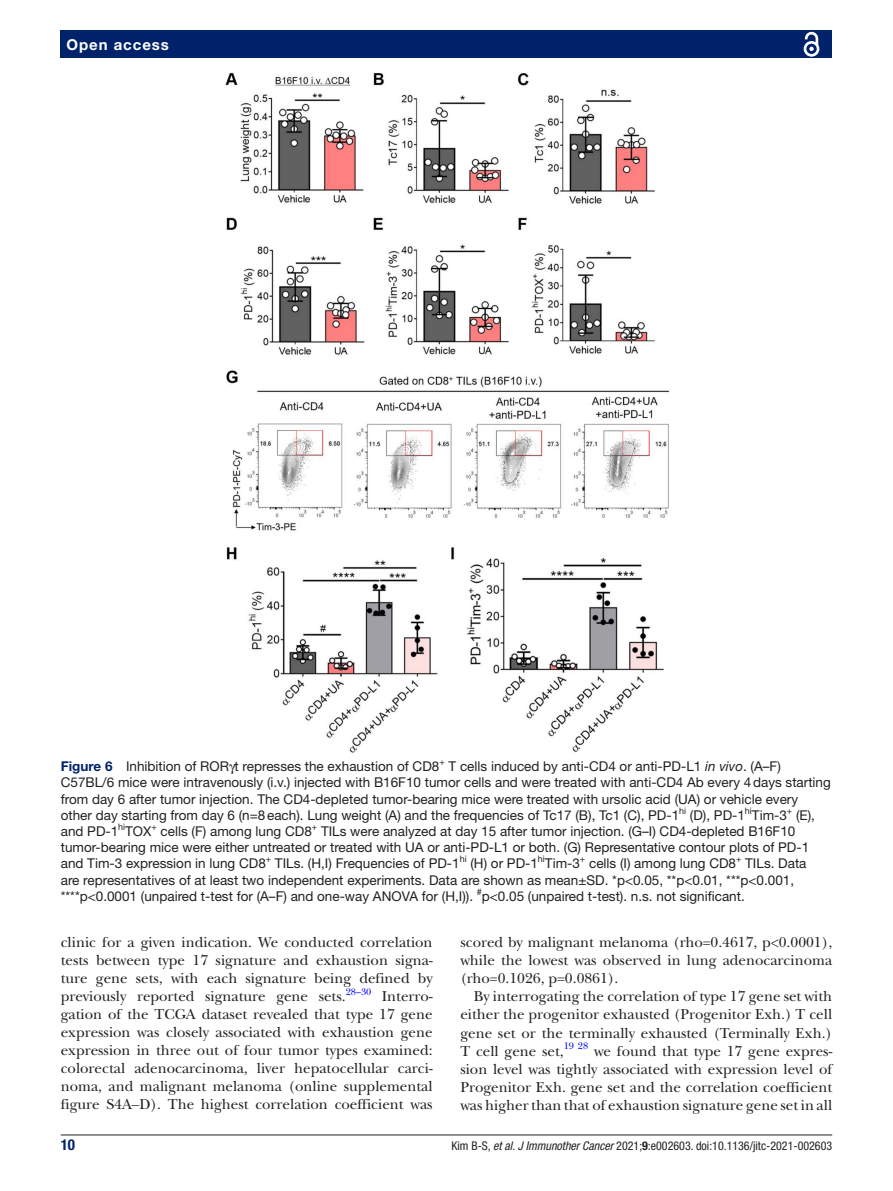
<style>
.page{position:relative;width:893px;height:1191px;background:#fff}
.page>*{position:absolute;margin:0;border:0;box-sizing:border-box;transform-origin:0 0}
.t1{font:15px/18px "New Baskerville";color:#231f20;text-align:justify}
.t2{font:700 15px "Helvetica Neue LT Std";letter-spacing:.065em;color:#fff}
.t3{font:700 condensed 15px "Helvetica Neue LT Std";color:#00226b}
.t4{font:13.5px/16.2px "Helvetica Neue LT Std";color:#231f20}
.t5{font:condensed 12px "Helvetica Neue LT Std";color:#231f20}
.t6{font:9px "Helvetica Neue LT Std";color:#231f20}
.s1{font-weight:700;color:#00226b}
.s2{font-style:italic}
.s3{font-family:"Times New Roman"}
.s4{font-weight:700}
</style>
<div class="page">
<hr style="left:61px;top:1134px;width:771px;height:1px;background:#231f20">
<div style="left:61px;top:31px;width:771px;height:27px;background:#00226b"></div>
<svg style="left:803px;top:31px;width:17px;height:26px"></svg>
<img style="left:225px;top:73px;width:444px;height:680px">
<p class="t2" style="left:66px;top:35px;width:104px">Open access</p>
<p class="t4" style="left:61px;top:758px;width:772px"><span class="s1">Figure 6</span> Inhibition of ROR t represses the exhaustion of CD8<sup>+</sup> T cells induced by anti-CD4 or anti-PD-L1 <span class="s2">in vivo</span>. (A–F)<br>C57BL/6 mice were intravenously (i.v.) injected with B16F10 tumor cells and were treated with anti-CD4 Ab every 4days starting from day 6 after tumor injection. The CD4-depleted tumor-bearing mice were treated with ursolic acid (UA) or vehicle every other day starting from day 6 (n=8each). Lung weight (A) and the frequencies of Tc17 (B), Tc1 (C), PD-1<sup>hi</sup> (D), PD-1</p>
<p class="t6" style="left:745px;top:805px;width:8px">hi</p>
<p class="t4" style="left:752px;top:806px;width:37px">Tim-3</p>
<p class="t6" style="left:787px;top:805px;width:7px">+</p>
<p class="t4" style="left:796px;top:806px;width:20px">(E),</p>
<p class="t4" style="left:61px;top:823px;width:59px">and PD-1</p>
<p class="t6" style="left:118px;top:821px;width:8px">hi</p>
<p class="t4" style="left:125px;top:823px;width:28px">TOX</p>
<p class="t6" style="left:151px;top:821px;width:7px">+</p>
<p class="t4" style="left:161px;top:823px;width:153px">cells (F) among lung CD8</p>
<p class="t6" style="left:312px;top:821px;width:7px">+</p>
<p class="t4" style="left:61px;top:823px;width:750px;text-indent:260px">TILs were analyzed at day 15 after tumor injection. (G–I) CD4-depleted B16F10 tumor-bearing mice were either untreated or treated with UA or anti-PD-L1 or both. (G) Representative contour plots of PD-1 and Tim-3 expression in lung CD8</p>
<p class="t6" style="left:266px;top:853px;width:7px">+</p>
<p class="t4" style="left:275px;top:855px;width:186px">TILs. (H,I) Frequencies of PD-1</p>
<p class="t6" style="left:460px;top:853px;width:8px">hi</p>
<p class="t4" style="left:470px;top:855px;width:69px">(H) or PD-1</p>
<p class="t6" style="left:538px;top:853px;width:8px">hi</p>
<p class="t4" style="left:545px;top:855px;width:37px">Tim-3</p>
<p class="t6" style="left:580px;top:853px;width:7px">+</p>
<p class="t4" style="left:589px;top:855px;width:149px">cells (I) among lung CD8</p>
<p class="t6" style="left:736px;top:853px;width:7px">+</p>
<p class="t4" style="left:61px;top:855px;width:747px;text-indent:684px">TILs. Data are representatives of at least two independent experiments. Data are shown as mean±SD. *p&lt;0.05, **p&lt;0.01, ***p&lt;0.001, ****p&lt;0.0001 (unpaired t-test for (A–F) and one-way ANOVA for (H,I)).</p>
<p class="t6" style="left:477px;top:886px;width:6px">#</p>
<p class="t4" style="left:482px;top:887px;width:264px">p&lt;0.05 (unpaired t-test). n.s. not significant.</p>
<p class="t1" style="left:61px;top:933px;width:373px">clinic for a given indication. We conducted correlation tests between type 17 signature and exhaustion signa&shy;ture gene sets, with each signature being defined by previously reported signature gene sets.<sup>28–30</sup> Interro&shy;gation of the TCGA dataset revealed that type 17 gene expression was closely associated with exhaustion gene expression in three out of four tumor types examined: colorectal adenocarcinoma, liver hepatocellular carci&shy;noma, and malignant melanoma (online supplemental figure S4A<span class="s3">‒</span>D). The highest correlation coefficient was</p>
<p class="t1" style="left:460px;top:933px;width:373px">scored by malignant melanoma (rho=0.4617, p&lt;0.0001), while the lowest was observed in lung adenocarcinoma (rho=0.1026, p=0.0861).</p>
<p class="t1" style="left:460px;top:987px;width:373px;text-indent:14px">By interrogating the correlation of type 17 gene set with either the progenitor exhausted (Progenitor Exh.) T cell gene set or the terminally exhausted (Terminally Exh.)<br>T cell gene set,<sup>19</sup> <sup>28</sup> we found that type 17 gene expres&shy;sion level was tightly associated with expression level of Progenitor Exh. gene set and the correlation coefficient was higher than that of exhaustion signature gene set in all</p>
<p class="t3" style="left:61px;top:1135px;width:16px">10</p>
<p class="t5" style="left:451px;top:1138px;width:382px">Kim B-S, <span class="s2">et al</span>. <span class="s2">J Immunother Cancer</span> 2021;<span class="s4">9</span>:e002603. doi:10.1136/jitc-2021-002603</p>
</div>
